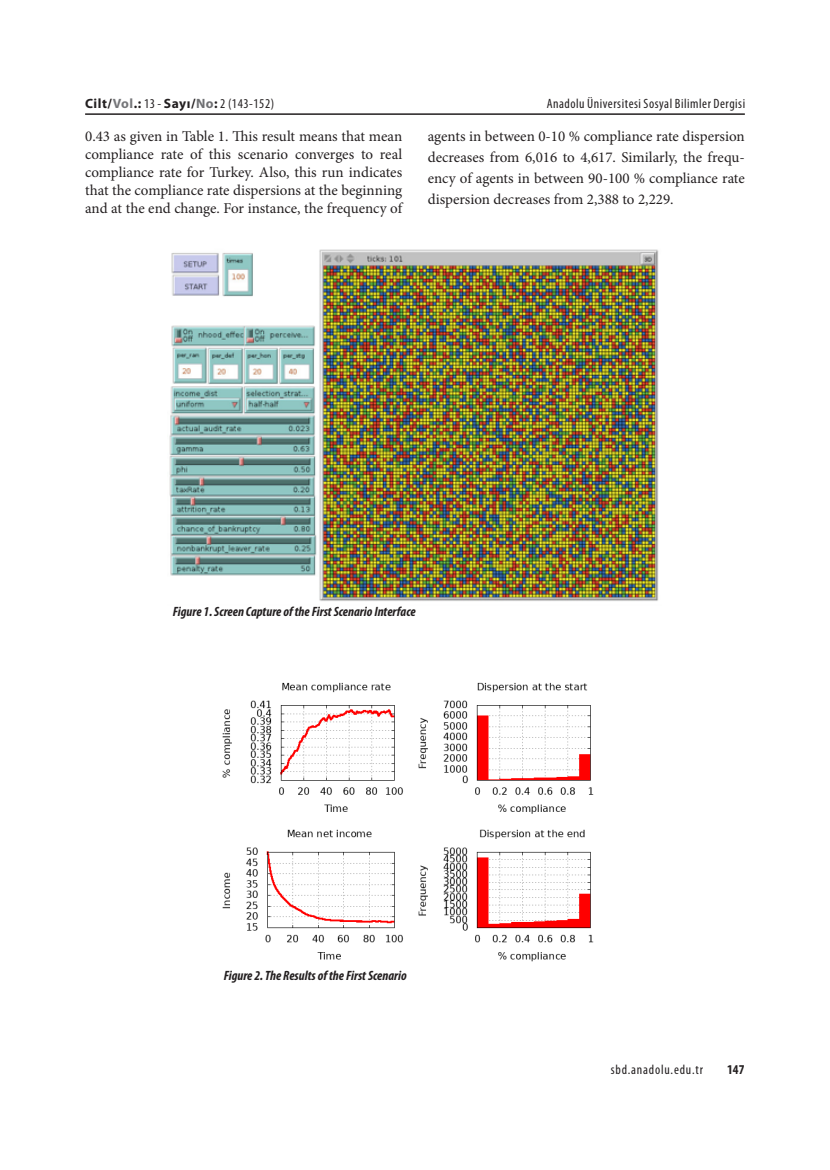
<style>
.page{position:relative;width:830px;height:1170px;background:#fff}
.page>*{position:absolute;margin:0;border:0;box-sizing:border-box;transform-origin:0 0}
.Ana_Metin{font:15px/18px "Minion Pro";color:#231f20;text-align:justify}
.tablo-şekil{font:italic 700 condensed 13.5px "Myriad Pro";color:#231f20}
.t1{font:condensed 13.5px "Myriad Pro";letter-spacing:.04em;color:#231f20}
.t2{font:700 13.5px "Myriad Pro";letter-spacing:.04em;color:#231f20}
.t3{font:condensed 13.5px "Myriad Pro";letter-spacing:.06em;color:#231f20}
.t4{font:700 condensed 13.5px "Myriad Pro";color:#231f20}
.s1{color:#757679}
.s2{font-weight:400;font-stretch:condensed}
.s3{color:#6f7073}
</style>
<div class="page">
<hr style="left:85px;top:113px;width:659px;height:2px;background:#231f20">
<img style="left:169px;top:249px;width:490px;height:352px">
<img style="left:222px;top:682px;width:372px;height:280px">
<p class="t2" style="left:85px;top:95px;width:190px">Cilt/<span class="s1">Vol</span>.: <span class="s2">13 -</span> Sayı/<span class="s3">No</span>: <span class="s2">2 (143-152)</span></p>
<p class="t1" style="left:546px;top:95px;width:200px">Anadolu Üniversitesi Sosyal Bilimler Dergisi</p>
<p class="Ana_Metin" style="left:85px;top:128px;width:318px">0.43 as given in Table 1. This result means that mean compliance rate of this scenario converges to real compliance rate for Turkey. Also, this run indicates that the compliance rate dispersions at the beginning and at the end change. For instance, the frequency of</p>
<p class="Ana_Metin" style="left:427px;top:126px;width:318px;line-height:21px">agents in between 0-10 % compliance rate dispersion decreases from 6,016 to 4,617. Similarly, the frequ&shy;ency of agents in between 90-100 % compliance rate dispersion decreases from 2,388 to 2,229.</p>
<p class="tablo-şekil" style="left:173px;top:603px;width:244px">Figure 1. Screen Capture of the First Scenario Interface</p>
<p class="tablo-şekil" style="left:223px;top:967px;width:184px">Figure 2. The Results of the First Scenario</p>
<p class="t3" style="left:610px;top:1061px;width:94px">sbd.anadolu.edu.tr</p>
<p class="t4" style="left:726px;top:1060px;width:19px">147</p>
</div>
